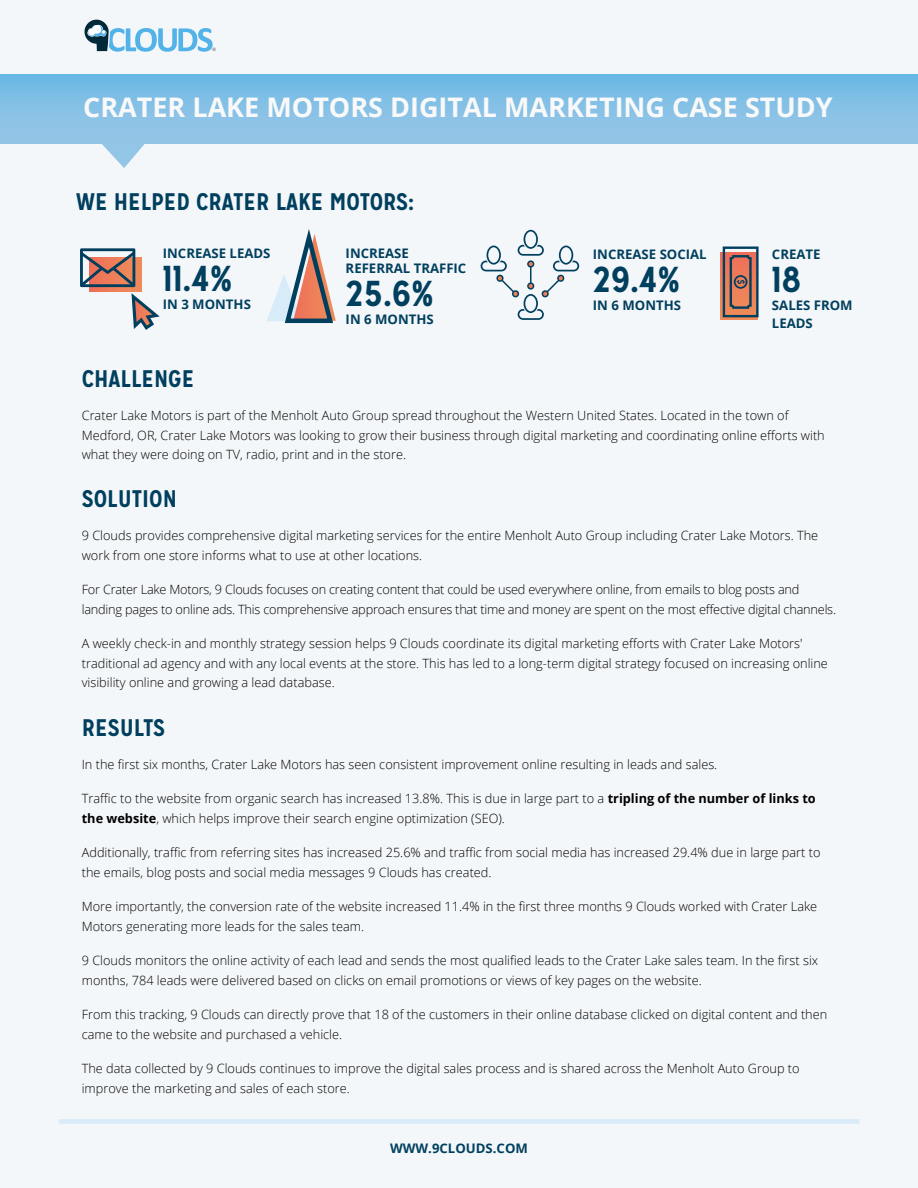
<style>
.page{position:relative;width:918px;height:1188px;background:#f4f7f9}
.page>*{position:absolute;margin:0;border:0;box-sizing:border-box;transform-origin:0 0}
.t1{font:700 36px "Mission Gothic";color:#003f5e}
.t2{font:700 27px "Open Sans";color:#f9f9f9}
.t3{font:700 24px "Mission Gothic";color:#003f5e}
.t4{font:700 13.2px/15.8px "Open Sans";color:#003f5e}
.t5{font:300 12.75px/19.5px "Open Sans";color:#000}
.t6{font:9.3px "Calibri";color:#707c83}
.s1{font-weight:700}
</style>
<div class="page">
<div style="left:0;top:75px;width:918px;height:69px;background:linear-gradient(to bottom,#6eb9e5,#9ac7e6)"></div>
<svg style="left:100px;top:143px;width:46px;height:25px"></svg>
<svg style="left:131px;top:293px;width:29px;height:37px"></svg>
<svg style="left:89px;top:258px;width:53px;height:33px"></svg>
<svg style="left:80px;top:248px;width:55px;height:39px"></svg>
<div style="left:721px;top:253px;width:36px;height:67px;background:linear-gradient(to right,#9b705a,#9b705a)"></div>
<svg style="left:723px;top:247px;width:36px;height:70px"></svg>
<svg style="left:84px;top:20px;width:129px;height:32px"></svg>
<svg style="left:481px;top:230px;width:98px;height:90px"></svg>
<svg style="left:267px;top:229px;width:69px;height:95px"></svg>
<div style="left:59px;top:1119px;width:800px;height:5px;background:#d7ebf8"></div>
<p class="t6" style="left:212px;top:45px;width:6px">®</p>
<h2 class="t2" style="left:83px;top:88px;width:751px">CRATER LAKE MOTORS DIGITAL MARKETING CASE STUDY</h2>
<h3 class="t3" style="left:76px;top:186px;width:340px">WE HELPED CRATER LAKE MOTORS:</h3>
<p class="t4" style="left:163px;top:245px;width:109px">INCREASE LEADS</p>
<h1 class="t1" style="left:163px;top:256px;width:71px">11.4%</h1>
<p class="t4" style="left:163px;top:296px;width:90px">IN 3 MONTHS</p>
<p class="t4" style="left:346px;top:245px;width:122px">INCREASE<br>REFERRAL TRAFFIC</p>
<h1 class="t1" style="left:346px;top:271px;width:90px">25.6%</h1>
<p class="t4" style="left:346px;top:311px;width:90px">IN 6 MONTHS</p>
<p class="t4" style="left:593px;top:246px;width:115px">INCREASE SOCIAL</p>
<h1 class="t1" style="left:593px;top:257px;width:89px">29.4%</h1>
<p class="t4" style="left:593px;top:297px;width:90px">IN 6 MONTHS</p>
<p class="t4" style="left:772px;top:246px;width:50px">CREATE</p>
<h1 class="t1" style="left:772px;top:257px;width:31px">18</h1>
<p class="t4" style="left:772px;top:296px;width:82px;line-height:18px">SALES FROM<br>LEADS</p>
<h3 class="t3" style="left:82px;top:364px;width:114px">CHALLENGE</h3>
<p class="t5" style="left:82px;top:405px;width:745px">Crater Lake Motors is part of the Menholt Auto Group spread throughout the Western United States. Located in the town of<br>Medford, OR, Crater Lake Motors was looking to grow their business through digital marketing and coordinating online efforts with what they were doing on TV, radio, print and in the store.</p>
<h3 class="t3" style="left:82px;top:484px;width:97px">SOLUTION</h3>
<p class="t5" style="left:82px;top:526px;width:738px">9 Clouds provides comprehensive digital marketing services for the entire Menholt Auto Group including Crater Lake Motors. The work from one store informs what to use at other locations.</p>
<p class="t5" style="left:82px;top:580px;width:756px">For Crater Lake Motors, 9 Clouds focuses on creating content that could be used everywhere online, from emails to blog posts and landing pages to online ads. This comprehensive approach ensures that time and money are spent on the most effective digital channels.</p>
<p class="t5" style="left:82px;top:634px;width:748px">A weekly check-in and monthly strategy session helps 9 Clouds coordinate its digital marketing efforts with Crater Lake Motors' traditional ad agency and with any local events at the store. This has led to a long-term digital strategy focused on increasing online visibility online and growing a lead database.</p>
<h3 class="t3" style="left:82px;top:712px;width:85px">RESULTS</h3>
<p class="t5" style="left:82px;top:754px;width:637px">In the first six months, Crater Lake Motors has seen consistent improvement online resulting in leads and sales.</p>
<p class="t5" style="left:82px;top:788px;width:736px">Traffic to the website from organic search has increased 13.8%. This is due in large part to a <span class="s1">tripling of the number of links to the website</span> , which helps improve their search engine optimization (SEO).</p>
<p class="t5" style="left:82px;top:842px;width:740px">Additionally, traffic from referring sites has increased 25.6% and traffic from social media has increased 29.4% due in large part to the emails, blog posts and social media messages 9 Clouds has created.</p>
<p class="t5" style="left:82px;top:896px;width:737px">More importantly, the conversion rate of the website increased 11.4% in the first three months 9 Clouds worked with Crater Lake<br>Motors generating more leads for the sales team.</p>
<p class="t5" style="left:82px;top:950px;width:738px">9 Clouds monitors the online activity of each lead and sends the most qualified leads to the Crater Lake sales team. In the first six months, 784 leads were delivered based on clicks on email promotions or views of key pages on the website.</p>
<p class="t5" style="left:82px;top:1004px;width:747px">From this tracking, 9 Clouds can directly prove that 18 of the customers in their online database clicked on digital content and then came to the website and purchased a vehicle.</p>
<p class="t5" style="left:82px;top:1058px;width:719px">The data collected by 9 Clouds continues to improve the digital sales process and is shared across the Menholt Auto Group to improve the marketing and sales of each store.</p>
<p class="t4" style="left:390px;top:1140px;width:139px">WWW.9CLOUDS.COM</p>
</div>
